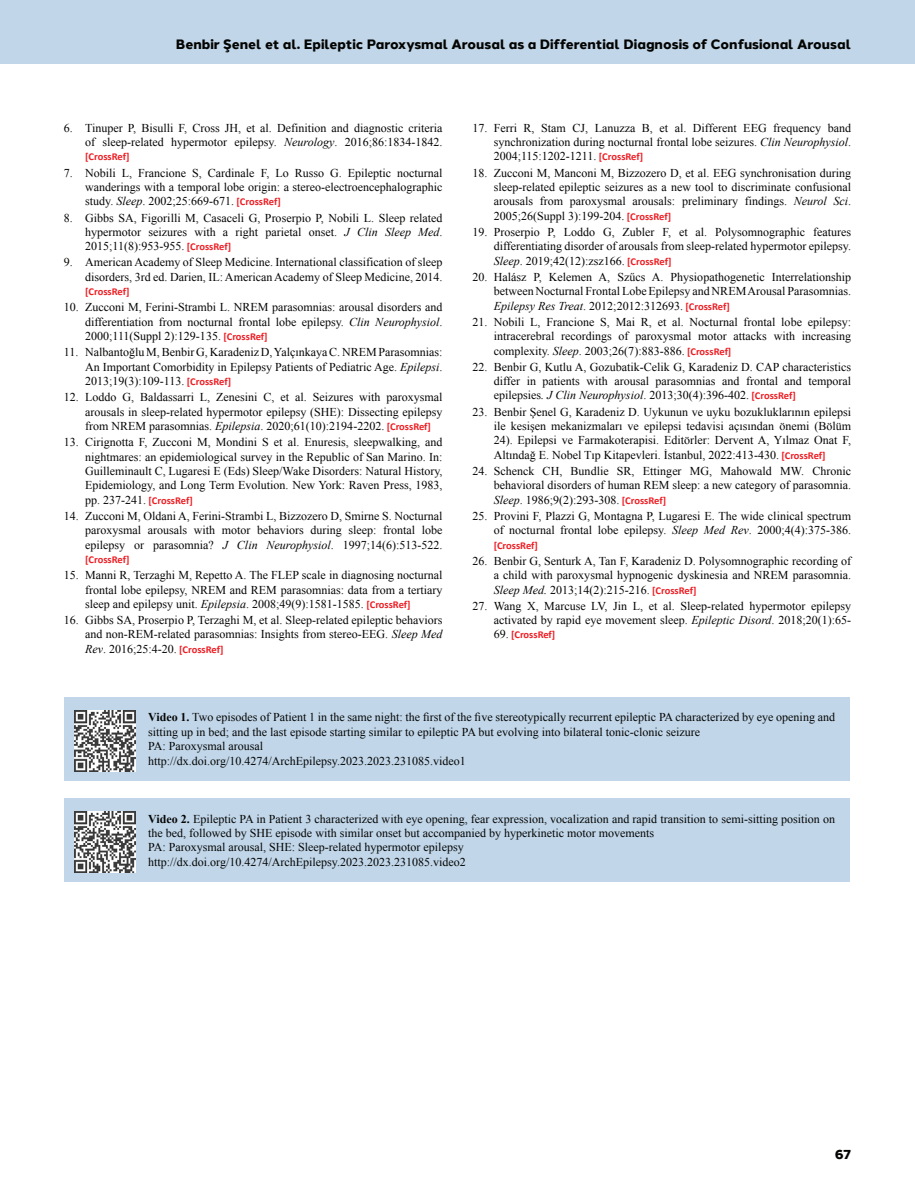
<style>
.page{position:relative;width:915px;height:1191px;background:#fff}
.page>*{position:absolute;margin:0;border:0;box-sizing:border-box;transform-origin:0 0}
.t1{font:800 13.5px "Halcom";color:#040503}
.t2{font:12px/14.4px "Times New Roman";color:#040503;text-align:justify}
.t3{font:700 10.5px "Calibri";color:#ee1d23}
.s1{font-style:italic}
.s2{font-family:"Calibri";font-weight:700;font-size:10.5px;color:#ee1d23}
.s3{font-family:"Times New Roman";font-weight:400;font-size:12px;color:#040503}
.s4{font-weight:700}
</style>
<div class="page">
<div style="left:0;top:0;width:914px;height:64px;background:#c1d6e9"></div>
<div style="left:64px;top:697px;width:785px;height:84px;background:#c1d6e9"></div>
<img style="left:74px;top:710px;width:61px;height:61px">
<div style="left:64px;top:798px;width:785px;height:84px;background:#c1d6e9"></div>
<img style="left:74px;top:811px;width:61px;height:61px">
<p class="t1" style="left:176px;top:33px;width:676px">Benbir Şenel et al. Epileptic Paroxysmal Arousal as a Differential Diagnosis of Confusional Arousal</p>
<p class="t2" style="left:64px;top:120px;width:380px;text-align:right">6. Tinuper P, Bisulli F, Cross JH, et al. Definition and diagnostic criteria of sleep-related hypermotor epilepsy. <span class="s1">Neurology</span>. 2016;86:1834-1842.</p>
<p class="t3" style="left:85px;top:150px;width:46px">[CrossRef]</p>
<p class="t2" style="left:85px;top:165px;width:359px;text-indent:-21px">7. Nobili L, Francione S, Cardinale F, Lo Russo G. Epileptic nocturnal wanderings with a temporal lobe origin: a stereo-electroencephalographic study. <span class="s1">Sleep</span>. 2002;25:669-671. <span class="s2">[CrossRef]</span></p>
<p class="t2" style="left:85px;top:210px;width:359px;text-indent:-21px">8. Gibbs SA, Figorilli M, Casaceli G, Proserpio P, Nobili L. Sleep related hypermotor seizures with a right parietal onset. <span class="s1">J Clin Sleep Med</span>.<br>2015;11(8):953-955. <span class="s2">[CrossRef]</span></p>
<p class="t2" style="left:64px;top:255px;width:380px;text-align:right">9. American Academy of Sleep Medicine. International classification of sleep disorders, 3rd ed. Darien, IL: American Academy of Sleep Medicine, 2014.</p>
<p class="t3" style="left:85px;top:284px;width:46px">[CrossRef]</p>
<p class="t2" style="left:85px;top:300px;width:359px;text-indent:-21px">10. Zucconi M, Ferini-Strambi L. NREM parasomnias: arousal disorders and differentiation from nocturnal frontal lobe epilepsy. <span class="s1">Clin Neurophysiol</span>.<br>2000;111(Suppl 2):129-135. <span class="s2">[CrossRef]</span></p>
<p class="t2" style="left:85px;top:345px;width:359px;text-indent:-21px">11. Nalbantoğlu M, Benbir G, Karadeniz D, Yalçınkaya C. NREM Parasomnias:<br>An Important Comorbidity in Epilepsy Patients of Pediatric Age. <span class="s1">Epilepsi</span>.<br>2013;19(3):109-113. <span class="s2">[CrossRef]</span></p>
<p class="t2" style="left:85px;top:390px;width:359px;text-indent:-21px">12. Loddo G, Baldassarri L, Zenesini C, et al. Seizures with paroxysmal arousals in sleep-related hypermotor epilepsy (SHE): Dissecting epilepsy from NREM parasomnias. <span class="s1">Epilepsia</span>. 2020;61(10):2194-2202. <span class="s2">[CrossRef]</span></p>
<p class="t2" style="left:85px;top:435px;width:359px;text-indent:-21px">13. Cirignotta F, Zucconi M, Mondini S et al. Enuresis, sleepwalking, and nightmares: an epidemiological survey in the Republic of San Marino. In:<br>Guilleminault C, Lugaresi E (Eds) Sleep/Wake Disorders: Natural History, Epidemiology, and Long Term Evolution. New York: Raven Press, 1983, pp. 237-241. <span class="s2">[CrossRef]</span></p>
<p class="t2" style="left:85px;top:508px;width:359px;text-indent:-21px">14. Zucconi M, Oldani A, Ferini-Strambi L, Bizzozero D, Smirne S. Nocturnal paroxysmal arousals with motor behaviors during sleep: frontal lobe epilepsy or parasomnia? <span class="s1">J Clin Neurophysiol</span>. 1997;14(6):513-522.</p>
<p class="t3" style="left:85px;top:552px;width:46px">[CrossRef]</p>
<p class="t2" style="left:85px;top:568px;width:359px;text-indent:-21px">15. Manni R, Terzaghi M, Repetto A. The FLEP scale in diagnosing nocturnal frontal lobe epilepsy, NREM and REM parasomnias: data from a tertiary sleep and epilepsy unit. <span class="s1">Epilepsia</span>. 2008;49(9):1581-1585. <span class="s2">[CrossRef]</span></p>
<p class="t2" style="left:85px;top:612px;width:359px;text-indent:-21px">16. Gibbs SA, Proserpio P, Terzaghi M, et al. Sleep-related epileptic behaviors and non-REM-related parasomnias: Insights from stereo-EEG. <span class="s1">Sleep Med Rev</span>. 2016;25:4-20. <span class="s2">[CrossRef]</span></p>
<p class="t2" style="left:493px;top:120px;width:359px;text-indent:-21px">17. Ferri R, Stam CJ, Lanuzza B, et al. Different EEG frequency band synchronization during nocturnal frontal lobe seizures. <span class="s1">Clin Neurophysiol</span>.<br>2004;115:1202-1211. <span class="s2">[CrossRef]</span></p>
<p class="t2" style="left:493px;top:165px;width:359px;text-indent:-21px">18. Zucconi M, Manconi M, Bizzozero D, et al. EEG synchronisation during sleep-related epileptic seizures as a new tool to discriminate confusional arousals from paroxysmal arousals: preliminary findings. <span class="s1">Neurol Sci</span>.<br>2005;26(Suppl 3):199-204. <span class="s2">[CrossRef]</span></p>
<p class="t2" style="left:493px;top:224px;width:359px;text-indent:-21px">19. Proserpio P, Loddo G, Zubler F, et al. Polysomnographic features differentiating disorder of arousals from sleep-related hypermotor epilepsy.<br><span class="s1">Sleep</span>. 2019;42(12):zsz166. <span class="s2">[CrossRef]</span></p>
<p class="t2" style="left:493px;top:269px;width:359px;text-indent:-21px">20. Halász P, Kelemen A, Szűcs A. Physiopathogenetic Interrelationship between Nocturnal Frontal Lobe Epilepsy and NREM Arousal Parasomnias.<br><span class="s1">Epilepsy Res Treat</span>. 2012;2012:312693. <span class="s2">[CrossRef]</span></p>
<p class="t2" style="left:493px;top:314px;width:359px;text-indent:-21px">21. Nobili L, Francione S, Mai R, et al. Nocturnal frontal lobe epilepsy: intracerebral recordings of paroxysmal motor attacks with increasing complexity. <span class="s1">Sleep</span>. 2003;26(7):883-886. <span class="s2">[CrossRef]</span></p>
<p class="t2" style="left:493px;top:359px;width:359px;text-indent:-21px">22. Benbir G, Kutlu A, Gozubatik-Celik G, Karadeniz D. CAP characteristics differ in patients with arousal parasomnias and frontal and temporal epilepsies<span class="s1">. J Clin Neurophysiol</span>. 2013;30(4):396-402. <span class="s2">[CrossRef]</span></p>
<p class="t2" style="left:493px;top:404px;width:359px;text-indent:-21px">23. Benbir Şenel G, Karadeniz D. Uykunun ve uyku bozukluklarının epilepsi ile kesişen mekanizmaları ve epilepsi tedavisi açısından önemi (Bölüm 24). Epilepsi ve Farmakoterapisi. Editörler: Dervent A, Yılmaz Onat F, Altındağ E. Nobel Tıp Kitapevleri. İstanbul, 2022:413-430. <span class="s2">[CrossRef]</span></p>
<p class="t2" style="left:493px;top:463px;width:359px;text-indent:-21px">24. Schenck CH, Bundlie SR, Ettinger MG, Mahowald MW. Chronic behavioral disorders of human REM sleep: a new category of parasomnia.<br><span class="s1">Sleep</span>. 1986;9(2):293-308. <span class="s2">[CrossRef]</span></p>
<p class="t2" style="left:472px;top:508px;width:380px;text-align:right">25. Provini F, Plazzi G, Montagna P, Lugaresi E. The wide clinical spectrum of nocturnal frontal lobe epilepsy. <span class="s1">Sleep Med Rev</span>. 2000;4(4):375-386.</p>
<p class="t3" style="left:493px;top:538px;width:46px">[CrossRef]</p>
<p class="t2" style="left:493px;top:553px;width:359px;text-indent:-21px">26. Benbir G, Senturk A, Tan F, Karadeniz D. Polysomnographic recording of a child with paroxysmal hypnogenic dyskinesia and NREM parasomnia.<br><span class="s1">Sleep Med.</span> 2013;14(2):215-216. <span class="s2">[CrossRef]</span></p>
<p class="t2" style="left:472px;top:598px;width:380px;text-align:right">27. Wang X, Marcuse LV, Jin L, et al. Sleep-related hypermotor epilepsy activated by rapid eye movement sleep. <span class="s1">Epileptic Disord</span>. 2018;20(1):65-</p>
<p class="t3" style="left:493px;top:627px;width:63px"><span class="s3">69.</span> [CrossRef]</p>
<p class="t2" style="left:148px;top:710px;width:688px;text-align:left"><span class="s4">Video 1.</span> Two episodes of Patient 1 in the same night: the first of the five stereotypically recurrent epileptic PA characterized by eye opening and sitting up in bed; and the last episode starting similar to epileptic PA but evolving into bilateral tonic-clonic seizure<br>PA: Paroxysmal arousal<br>http://dx.doi.org/10.4274/ArchEpilepsy.2023.2023.231085.video1</p>
<p class="t2" style="left:148px;top:811px;width:688px;text-align:left"><span class="s4">Video 2.</span> Epileptic PA in Patient 3 characterized with eye opening, fear expression, vocalization and rapid transition to semi-sitting position on the bed, followed by SHE episode with similar onset but accompanied by hyperkinetic motor movements<br>PA: Paroxysmal arousal, SHE: Sleep-related hypermotor epilepsy<br>http://dx.doi.org/10.4274/ArchEpilepsy.2023.2023.231085.video2</p>
<p class="t1" style="left:834px;top:1143px;width:18px">67</p>
</div>
